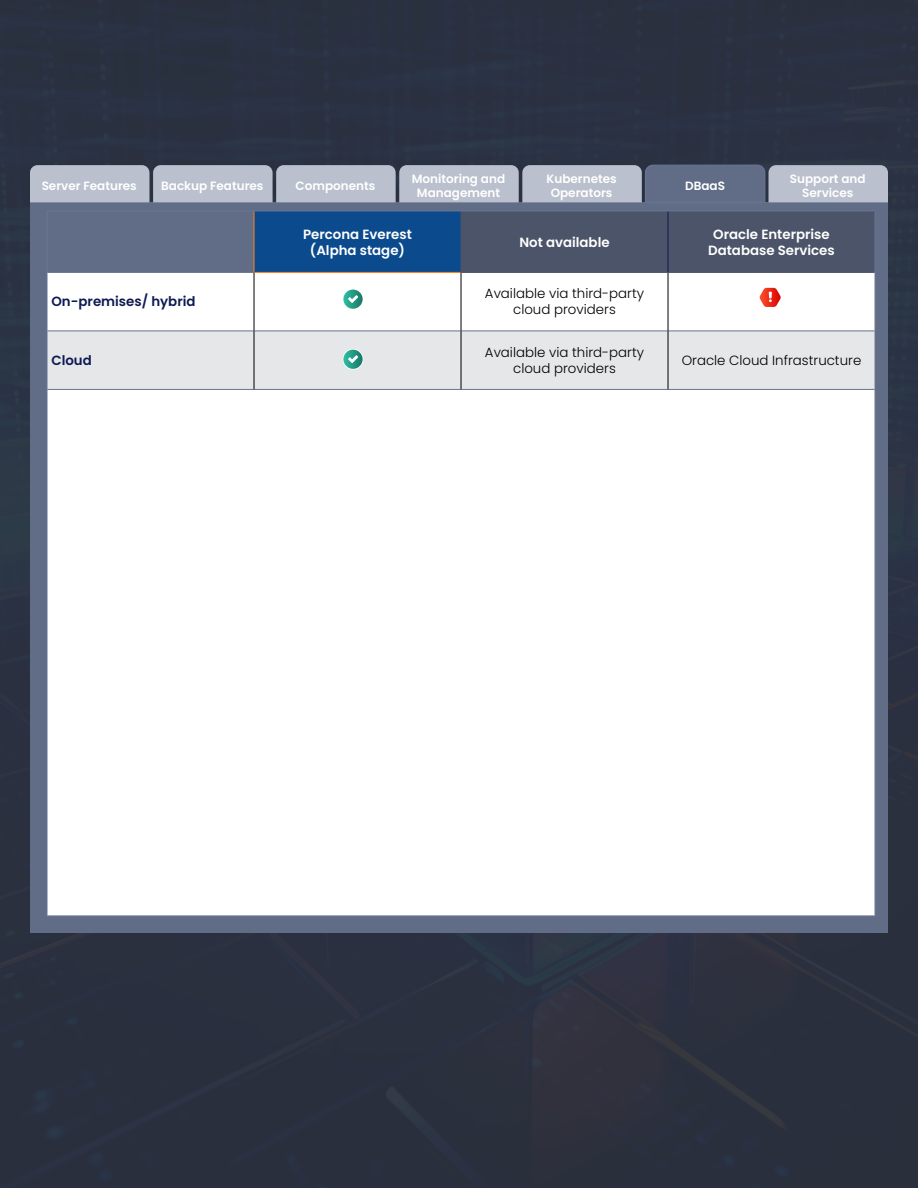
<style>
.page{position:relative;width:918px;height:1188px;background:#2c323e}
.page>*{position:absolute;margin:0;border:0;box-sizing:border-box;transform-origin:0 0}
.t1{font:300 13.35px/16px "Poppins";color:#000;text-align:center}
.t2{font:600 13.35px/16px "Poppins";color:#fff;text-align:center}
.t3{font:600 13.35px "Poppins";color:#0e1a53}
.t4{font:600 12px/14.4px "Poppins";color:#fff;text-align:center}
</style>
<div class="page">
<div style="left:30px;top:202px;width:858px;height:731px;background:#616d87"></div>
<div style="left:254px;top:211px;width:207px;height:61px;background:#0b4a8c"></div>
<div style="left:462px;top:212px;width:413px;height:60px;background:#4b5468"></div>
<div style="left:48px;top:273px;width:827px;height:643px;background:#fff"></div>
<div style="left:48px;top:332px;width:827px;height:57px;background:#e6e7e8"></div>
<hr style="left:47px;top:272px;width:207px;height:1px;background:#697793">
<hr style="left:47px;top:331px;width:207px;height:1px;background:#697793">
<hr style="left:254px;top:331px;width:207px;height:1px;background:#697793">
<hr style="left:461px;top:331px;width:207px;height:1px;background:#697793">
<hr style="left:668px;top:331px;width:207px;height:1px;background:#697793">
<hr style="left:47px;top:389px;width:207px;height:1px;background:#697793">
<hr style="left:254px;top:389px;width:207px;height:1px;background:#697793">
<hr style="left:461px;top:389px;width:207px;height:1px;background:#697793">
<hr style="left:668px;top:389px;width:207px;height:1px;background:#697793">
<hr style="left:254px;top:272px;width:207px;height:1px;background:#ff7e1a">
<hr style="left:254px;top:273px;width:1px;height:58px;background:#000">
<hr style="left:461px;top:273px;width:1px;height:58px;background:#000">
<hr style="left:668px;top:273px;width:1px;height:58px;background:#000">
<hr style="left:254px;top:331px;width:1px;height:58px;background:#000">
<hr style="left:461px;top:331px;width:1px;height:58px;background:#000">
<hr style="left:668px;top:331px;width:1px;height:58px;background:#000">
<hr style="left:461px;top:272px;width:207px;height:1px;background:#4b5468">
<hr style="left:668px;top:272px;width:207px;height:1px;background:#4b5468">
<hr style="left:47px;top:916px;width:207px;height:1px;background:#697793">
<hr style="left:254px;top:916px;width:207px;height:1px;background:#697793">
<hr style="left:461px;top:916px;width:207px;height:1px;background:#697793">
<hr style="left:668px;top:916px;width:207px;height:1px;background:#697793">
<hr style="left:254px;top:211px;width:1px;height:61px;background:#ff7e1a">
<hr style="left:668px;top:211px;width:1px;height:61px;background:#0e1a53">
<hr style="left:461px;top:211px;width:1px;height:61px;background:#4b5468">
<hr style="left:47px;top:211px;width:207px;height:1px;background:#697793">
<hr style="left:47px;top:211px;width:1px;height:61px;background:#697793">
<hr style="left:254px;top:211px;width:207px;height:1px;background:#697793">
<hr style="left:461px;top:211px;width:207px;height:1px;background:#697793">
<hr style="left:668px;top:211px;width:207px;height:1px;background:#697793">
<hr style="left:875px;top:211px;width:1px;height:61px;background:#697793">
<hr style="left:47px;top:272px;width:1px;height:59px;background:#697793">
<hr style="left:875px;top:272px;width:1px;height:59px;background:#697793">
<hr style="left:47px;top:331px;width:1px;height:58px;background:#697793">
<hr style="left:875px;top:331px;width:1px;height:58px;background:#697793">
<hr style="left:47px;top:389px;width:1px;height:527px;background:#697793">
<hr style="left:875px;top:389px;width:1px;height:527px;background:#697793">
<svg style="left:759px;top:287px;width:22px;height:21px"></svg>
<svg style="left:342px;top:288px;width:22px;height:22px"></svg>
<svg style="left:342px;top:348px;width:22px;height:22px"></svg>
<svg style="left:30px;top:164px;width:858px;height:39px;background:#a4abba"></svg>
<p class="t4" style="left:42px;top:179px;width:97px">Server Features</p>
<p class="t4" style="left:161px;top:179px;width:104px">Backup Features</p>
<p class="t4" style="left:296px;top:179px;width:81px">Components</p>
<p class="t4" style="left:412px;top:172px;width:95px">Monitoring and<br>Management</p>
<p class="t4" style="left:546px;top:172px;width:72px">Kubernetes<br>Operators</p>
<p class="t4" style="left:685px;top:179px;width:41px">DBaaS</p>
<p class="t4" style="left:790px;top:172px;width:77px">Support and<br>Services</p>
<p class="t2" style="left:303px;top:226px;width:110px">Percona Everest (Alpha stage)</p>
<p class="t2" style="left:519px;top:234px;width:92px">Not available</p>
<p class="t2" style="left:708px;top:226px;width:128px">Oracle Enterprise<br>Database Services</p>
<p class="t3" style="left:52px;top:294px;width:146px">On-premises/ hybrid</p>
<p class="t1" style="left:485px;top:286px;width:161px">Available via third-party cloud providers</p>
<p class="t3" style="left:52px;top:352px;width:42px">Cloud</p>
<p class="t1" style="left:485px;top:344px;width:161px">Available via third-party cloud providers</p>
<p class="t1" style="left:682px;top:352px;width:181px">Oracle Cloud Infrastructure</p>
</div>
